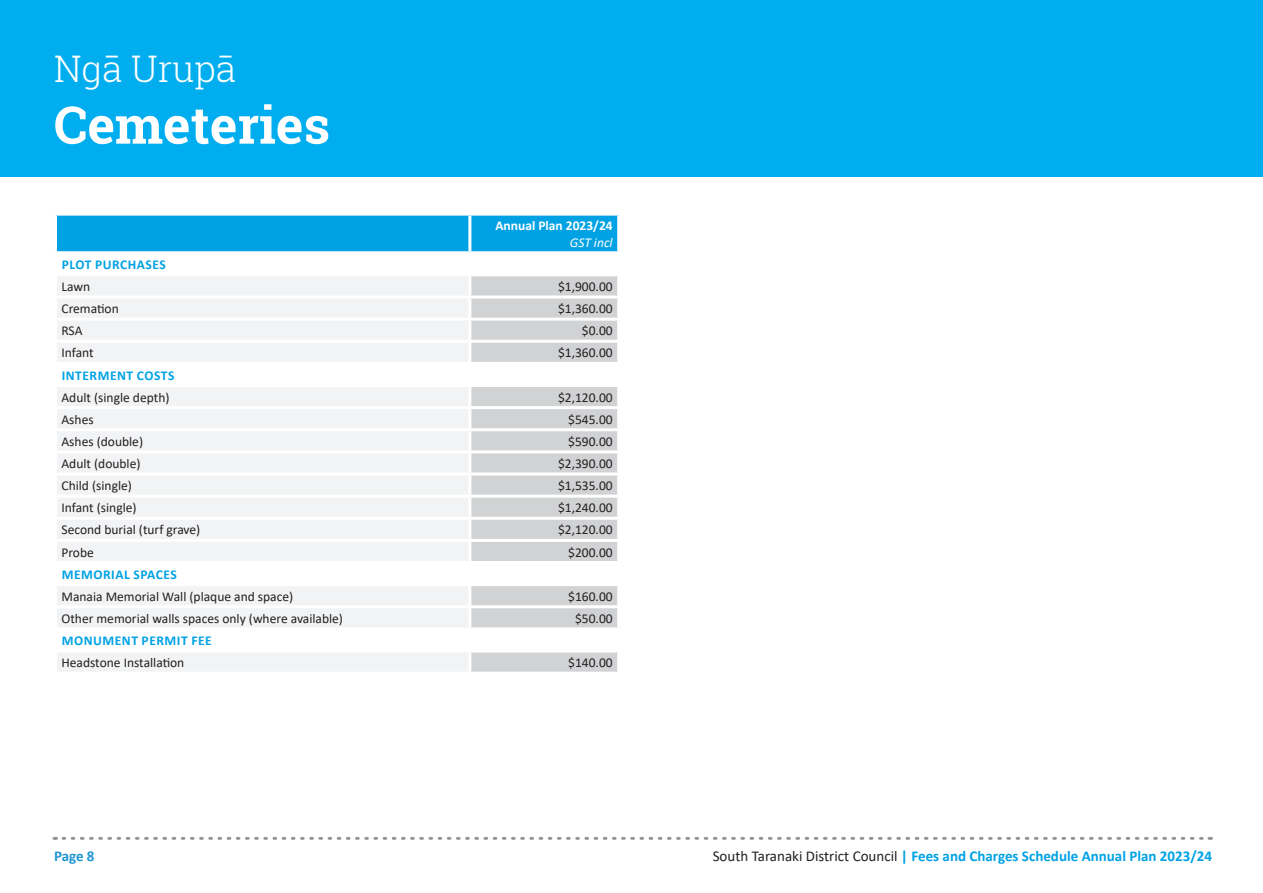
<style>
.page{position:relative;width:1263px;height:893px;background:#fff}
.page>*{position:absolute;margin:0;border:0;box-sizing:border-box;transform-origin:0 0}
.t1{font:700 51.75px "Roboto Slab";color:#fff}
.t2{font:300 36.6px "Roboto Slab";color:#fff}
.t3{font:700 15px "Calibri";color:#00a2e4}
.t4{font:700 15px "Calibri";color:#1f94d2}
.Table_text_bold_right_aligned{font:13.5px "Calibri";color:#231f20}
.Table_text_bold_right_aligned-2{font:700 13.5px "Calibri";letter-spacing:.04em;color:#00a2e4}
.Table_text_bold_right_aligned-3{font:700 13.5px "Calibri";color:#fff}
.Table_text_bold_right_aligned-4{font:italic 13.5px "Calibri";color:#fff}
.s1{font-weight:400;color:#231f20}
</style>
<div class="page">
<div style="left:0;top:0;width:1263px;height:176px;background:#00aeef"></div>
<div style="left:57px;top:216px;width:560px;height:35px;background:#00a2e4"></div>
<svg style="left:57px;top:277px;width:411px;height:394px;fill:#f2f3f4"></svg>
<svg style="left:471px;top:276px;width:146px;height:396px;background:#d7d8d9"></svg>
<svg style="left:57px;top:564px;width:560px;height:19px"></svg>
<hr style="left:468px;top:216px;width:3px;height:35px;background:#fff">
<hr style="left:54px;top:295px;width:416px;height:3px;background:#fff">
<hr style="left:470px;top:295px;width:150px;height:3px;background:#fff">
<hr style="left:54px;top:318px;width:416px;height:3px;background:#fff">
<hr style="left:470px;top:318px;width:150px;height:3px;background:#fff">
<hr style="left:54px;top:340px;width:416px;height:3px;background:#fff">
<hr style="left:470px;top:340px;width:150px;height:3px;background:#fff">
<hr style="left:54px;top:362px;width:416px;height:3px;background:#fff">
<hr style="left:470px;top:362px;width:150px;height:3px;background:#fff">
<hr style="left:54px;top:384px;width:416px;height:3px;background:#fff">
<hr style="left:470px;top:384px;width:150px;height:3px;background:#fff">
<hr style="left:54px;top:406px;width:416px;height:3px;background:#fff">
<hr style="left:470px;top:406px;width:150px;height:3px;background:#fff">
<hr style="left:54px;top:428px;width:416px;height:3px;background:#fff">
<hr style="left:470px;top:428px;width:150px;height:3px;background:#fff">
<hr style="left:54px;top:450px;width:416px;height:3px;background:#fff">
<hr style="left:470px;top:450px;width:150px;height:3px;background:#fff">
<hr style="left:54px;top:472px;width:416px;height:3px;background:#fff">
<hr style="left:470px;top:472px;width:150px;height:3px;background:#fff">
<hr style="left:54px;top:495px;width:416px;height:3px;background:#fff">
<hr style="left:470px;top:495px;width:150px;height:3px;background:#fff">
<hr style="left:54px;top:517px;width:416px;height:3px;background:#fff">
<hr style="left:470px;top:517px;width:150px;height:3px;background:#fff">
<hr style="left:54px;top:539px;width:416px;height:3px;background:#fff">
<hr style="left:470px;top:539px;width:150px;height:3px;background:#fff">
<hr style="left:54px;top:561px;width:416px;height:3px;background:#fff">
<hr style="left:470px;top:561px;width:150px;height:3px;background:#fff">
<hr style="left:468px;top:564px;width:3px;height:19px;background:#fff">
<hr style="left:54px;top:583px;width:416px;height:3px;background:#fff">
<hr style="left:470px;top:583px;width:150px;height:3px;background:#fff">
<hr style="left:54px;top:605px;width:416px;height:3px;background:#fff">
<hr style="left:470px;top:605px;width:150px;height:3px;background:#fff">
<hr style="left:54px;top:627px;width:416px;height:3px;background:#fff">
<hr style="left:470px;top:627px;width:150px;height:3px;background:#fff">
<hr style="left:54px;top:649px;width:416px;height:3px;background:#fff">
<hr style="left:470px;top:649px;width:150px;height:3px;background:#fff">
<svg style="left:63px;top:837px;width:1148px;height:3px"></svg>
<p class="t2" style="left:54px;top:43px;width:184px">Ngā Urupā</p>
<p class="t1" style="left:54px;top:89px;width:277px">Cemeteries</p>
<p class="Table_text_bold_right_aligned-3" style="left:495px;top:216px;width:119px">Annual Plan 2023/24</p>
<p class="Table_text_bold_right_aligned-4" style="left:570px;top:233px;width:44px">GST incl</p>
<p class="Table_text_bold_right_aligned-2" style="left:62px;top:255px;width:106px">PLOT PURCHASES</p>
<p class="Table_text_bold_right_aligned" style="left:62px;top:277px;width:30px">Lawn</p>
<p class="Table_text_bold_right_aligned" style="left:558px;top:277px;width:56px">$1,900.00</p>
<p class="Table_text_bold_right_aligned" style="left:62px;top:299px;width:59px">Cremation</p>
<p class="Table_text_bold_right_aligned" style="left:558px;top:299px;width:56px">$1,360.00</p>
<p class="Table_text_bold_right_aligned" style="left:62px;top:321px;width:23px">RSA</p>
<p class="Table_text_bold_right_aligned" style="left:582px;top:321px;width:32px">$0.00</p>
<p class="Table_text_bold_right_aligned" style="left:62px;top:343px;width:34px">Infant</p>
<p class="Table_text_bold_right_aligned" style="left:558px;top:343px;width:56px">$1,360.00</p>
<p class="Table_text_bold_right_aligned-2" style="left:62px;top:365px;width:114px">INTERMENT COSTS</p>
<p class="Table_text_bold_right_aligned" style="left:62px;top:388px;width:109px">Adult (single depth)</p>
<p class="Table_text_bold_right_aligned" style="left:558px;top:388px;width:56px">$2,120.00</p>
<p class="Table_text_bold_right_aligned" style="left:62px;top:410px;width:34px">Ashes</p>
<p class="Table_text_bold_right_aligned" style="left:568px;top:410px;width:46px">$545.00</p>
<p class="Table_text_bold_right_aligned" style="left:62px;top:432px;width:83px">Ashes (double)</p>
<p class="Table_text_bold_right_aligned" style="left:568px;top:432px;width:46px">$590.00</p>
<p class="Table_text_bold_right_aligned" style="left:62px;top:454px;width:81px">Adult (double)</p>
<p class="Table_text_bold_right_aligned" style="left:558px;top:454px;width:56px">$2,390.00</p>
<p class="Table_text_bold_right_aligned" style="left:62px;top:476px;width:72px">Child (single)</p>
<p class="Table_text_bold_right_aligned" style="left:558px;top:476px;width:56px">$1,535.00</p>
<p class="Table_text_bold_right_aligned" style="left:62px;top:498px;width:77px">Infant (single)</p>
<p class="Table_text_bold_right_aligned" style="left:558px;top:498px;width:56px">$1,240.00</p>
<p class="Table_text_bold_right_aligned" style="left:62px;top:520px;width:140px">Second burial (turf grave)</p>
<p class="Table_text_bold_right_aligned" style="left:558px;top:520px;width:56px">$2,120.00</p>
<p class="Table_text_bold_right_aligned" style="left:62px;top:543px;width:34px">Probe</p>
<p class="Table_text_bold_right_aligned" style="left:568px;top:543px;width:46px">$200.00</p>
<p class="Table_text_bold_right_aligned-2" style="left:62px;top:565px;width:116px">MEMORIAL SPACES</p>
<p class="Table_text_bold_right_aligned" style="left:62px;top:587px;width:233px">Manaia Memorial Wall (plaque and space)</p>
<p class="Table_text_bold_right_aligned" style="left:568px;top:587px;width:46px">$160.00</p>
<p class="Table_text_bold_right_aligned" style="left:62px;top:609px;width:283px">Other memorial walls spaces only (where available)</p>
<p class="Table_text_bold_right_aligned" style="left:575px;top:609px;width:39px">$50.00</p>
<p class="Table_text_bold_right_aligned-2" style="left:62px;top:631px;width:151px">MONUMENT PERMIT FEE</p>
<p class="Table_text_bold_right_aligned" style="left:62px;top:653px;width:124px">Headstone Installation</p>
<p class="Table_text_bold_right_aligned" style="left:568px;top:653px;width:46px">$140.00</p>
<p class="t4" style="left:54px;top:845px;width:42px">Page 8</p>
<p class="t3" style="left:713px;top:845px;width:501px"><span class="s1">South Taranaki District Council</span> | Fees and Charges Schedule Annual Plan 2023/24</p>
</div>
